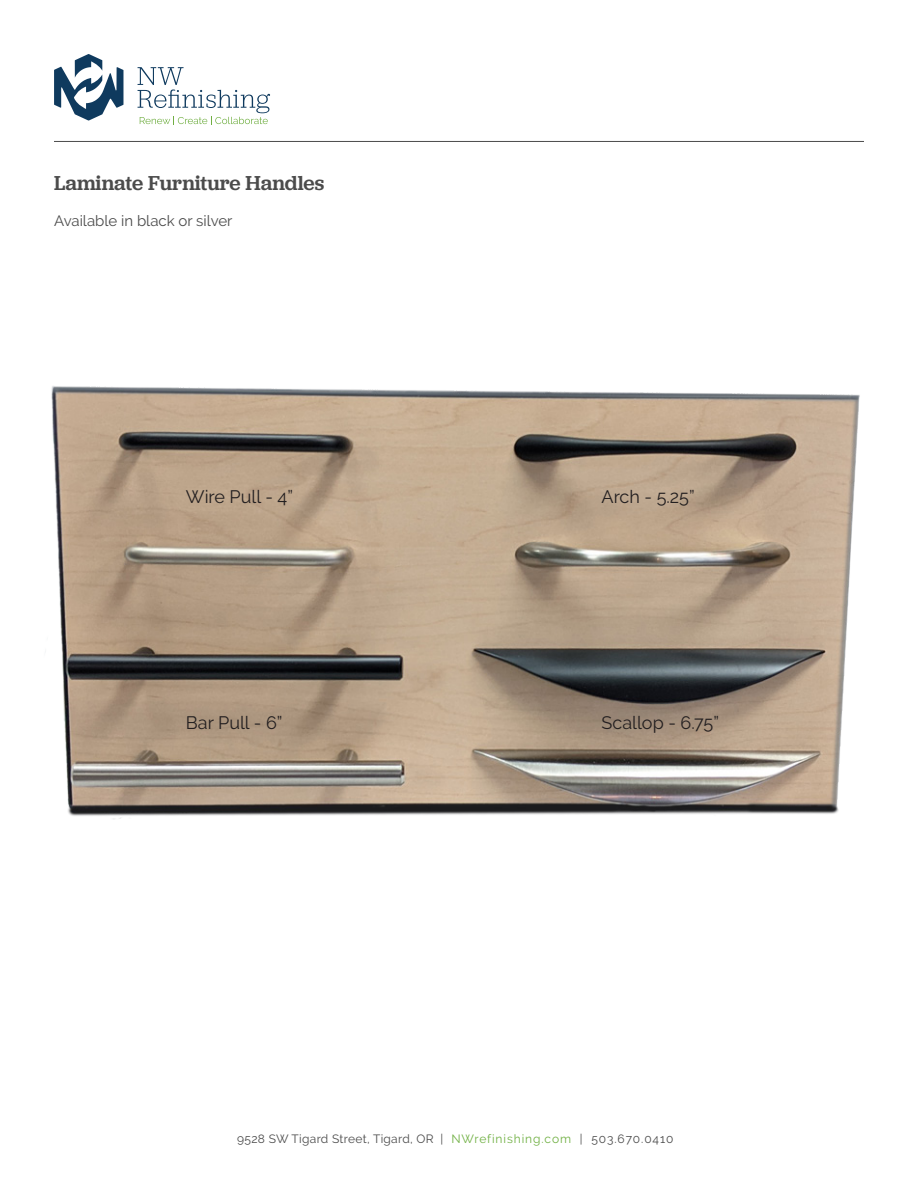
<style>
.page{position:relative;width:918px;height:1188px;background:#fff}
.page>*{position:absolute;margin:0;border:0;box-sizing:border-box;transform-origin:0 0}
.t1{font:500 21px "Jubilat";color:#4b4b4b}
.t2{font:18px "Raleway";color:#231f20}
.t3{font:15px "Raleway";color:#4b4b4b}
.t4{font:12px "Raleway";letter-spacing:.075em;color:#70b043}
.t5{font:12px "Raleway";letter-spacing:.025em;color:#4b4b4b}
.s1{color:#4b4b4b}
</style>
<div class="page">
<svg style="left:138px;top:67px;width:132px;height:58px"></svg>
<svg style="left:54px;top:54px;width:69px;height:67px"></svg>
<hr style="left:54px;top:141px;width:810px;height:1px;background:#4b4b4b">
<img style="left:51px;top:386px;width:809px;height:434px">
<p class="t1" style="left:54px;top:169px;width:272px">Laminate Furniture Handles</p>
<p class="t3" style="left:54px;top:212px;width:180px">Available in black or silver</p>
<p class="t2" style="left:186px;top:486px;width:109px">Wire Pull - 4”</p>
<p class="t2" style="left:186px;top:712px;width:98px">Bar Pull - 6”</p>
<p class="t2" style="left:602px;top:486px;width:95px">Arch - 5.25”</p>
<p class="t2" style="left:602px;top:712px;width:119px">Scallop - 6.75”</p>
<p class="t5" style="left:237px;top:1132px;width:208px">9528 SW Tigard Street, Tigard, OR |</p>
<p class="t4" style="left:451px;top:1132px;width:224px">NWrefinishing.com <span class="s1">| 503.670.0410</span></p>
</div>
